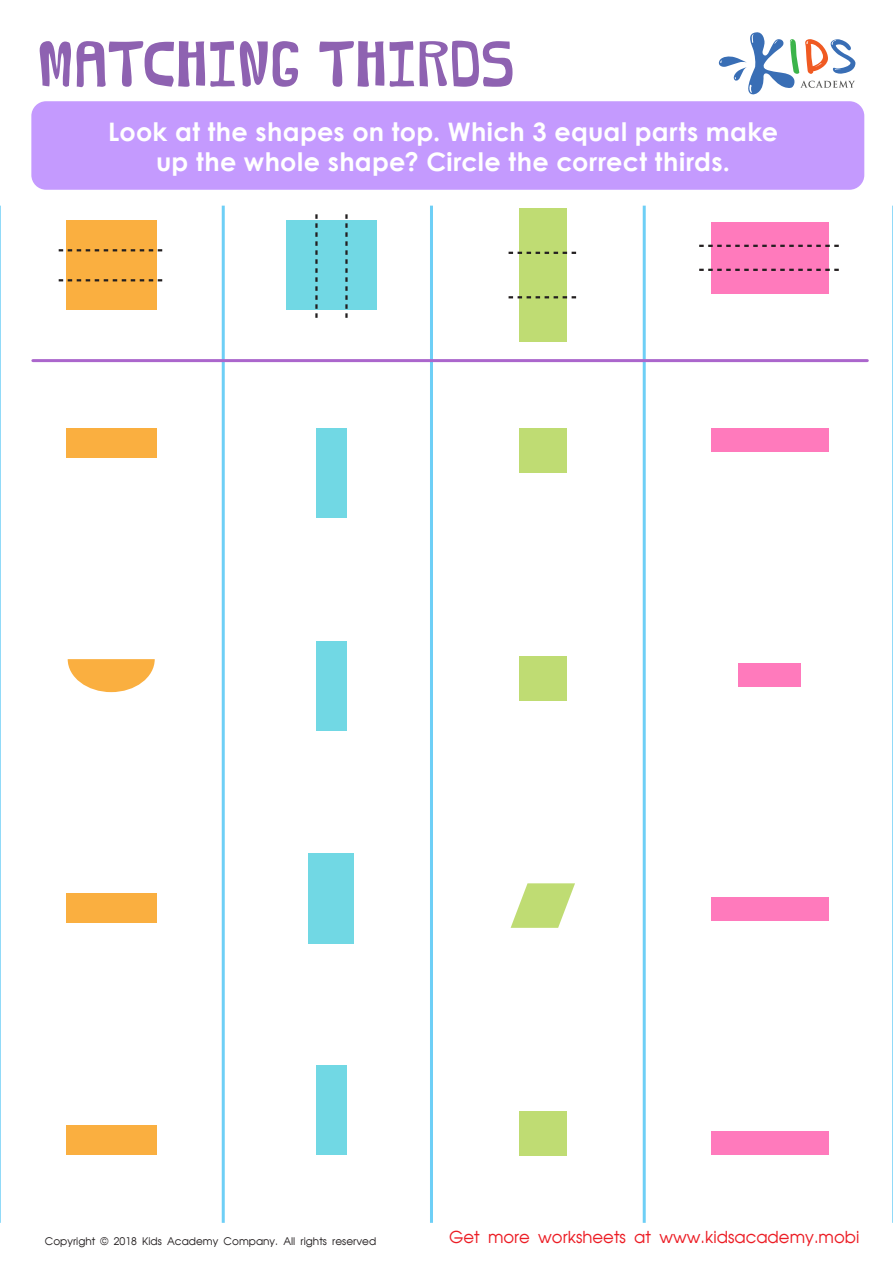
<style>
.page{position:relative;width:893px;height:1263px;background:#fff}
.page>*{position:absolute;margin:0;border:0;box-sizing:border-box;transform-origin:0 0}
.t1{font:57px "Bearz";letter-spacing:-.02em;color:#8e62b1}
.t2{font:700 25.5px/30.6px "Century Gothic";letter-spacing:.015em;color:#fff;text-align:center}
.t3{font:16.5px "AG Avant Garde Cyr";color:#ec1c24}
.t4{font:10.5px "AG Avant Garde Cyr";color:#231f20}
</style>
<div class="page">
<div style="left:31px;top:101px;width:833px;height:89px;background:#c49afe;border-radius:15px"></div>
<hr style="left:0;top:206px;width:1px;height:1017px;background:#6ecff6">
<hr style="left:430px;top:206px;width:3px;height:1017px;background:#6ecff6">
<hr style="left:222px;top:206px;width:3px;height:1017px;background:#6ecff6">
<hr style="left:642px;top:206px;width:3px;height:1017px;background:#6ecff6">
<hr style="left:892px;top:206px;width:1px;height:1017px;background:#6ecff6">
<hr style="left:33px;top:359px;width:834px;height:3px;background:#ab66cc">
<div style="left:316px;top:428px;width:30px;height:90px;background:#71d8e4"></div>
<div style="left:66px;top:428px;width:90px;height:30px;background:#faaf40"></div>
<div style="left:66px;top:893px;width:90px;height:30px;background:#faaf40"></div>
<div style="left:66px;top:1125px;width:90px;height:30px;background:#faaf40"></div>
<div style="left:316px;top:641px;width:30px;height:90px;background:#71d8e4"></div>
<div style="left:309px;top:853px;width:45px;height:90px;background:#71d8e4"></div>
<div style="left:316px;top:1065px;width:30px;height:90px;background:#71d8e4"></div>
<div style="left:286px;top:220px;width:90px;height:90px;background:#71d8e4"></div>
<svg style="left:315px;top:214px;width:2px;height:104px"></svg>
<svg style="left:345px;top:214px;width:2px;height:104px"></svg>
<div style="left:519px;top:208px;width:47px;height:134px;background:#bfdc73"></div>
<div style="left:519px;top:428px;width:47px;height:45px;background:#bfdc73"></div>
<div style="left:519px;top:656px;width:47px;height:44px;background:#bfdc73"></div>
<div style="left:519px;top:1111px;width:47px;height:44px;background:#bfdc73"></div>
<svg style="left:510px;top:883px;width:65px;height:45px"></svg>
<svg style="left:508px;top:252px;width:68px;height:2px"></svg>
<svg style="left:508px;top:296px;width:68px;height:2px"></svg>
<div style="left:66px;top:220px;width:90px;height:90px;background:#faaf40"></div>
<svg style="left:58px;top:249px;width:104px;height:2px"></svg>
<svg style="left:58px;top:279px;width:104px;height:2px"></svg>
<div style="left:710px;top:222px;width:118px;height:72px;background:#ff7abc"></div>
<div style="left:710px;top:428px;width:118px;height:24px;background:#ff7abc"></div>
<div style="left:738px;top:663px;width:62px;height:24px;background:#ff7abc"></div>
<div style="left:710px;top:897px;width:118px;height:24px;background:#ff7abc"></div>
<div style="left:710px;top:1131px;width:118px;height:24px;background:#ff7abc"></div>
<svg style="left:699px;top:245px;width:139px;height:2px"></svg>
<svg style="left:699px;top:269px;width:139px;height:2px"></svg>
<svg style="left:68px;top:659px;width:87px;height:33px"></svg>
<svg style="left:718px;top:32px;width:137px;height:63px"></svg>
<h1 class="t1" style="left:37px;top:34px;width:479px">MATCHING THIRDS</h1>
<p class="t2" style="left:108px;top:115px;width:671px">Look at the shapes on top. Which 3 equal parts make up the whole shape? Circle the correct thirds.</p>
<p class="t4" style="left:45px;top:1235px;width:333px">Copyright © 2018 Kids Academy Company. All rights reserved</p>
<p class="t3" style="left:449px;top:1228px;width:412px">Get more worksheets at www.kidsacademy.mobi</p>
</div>
